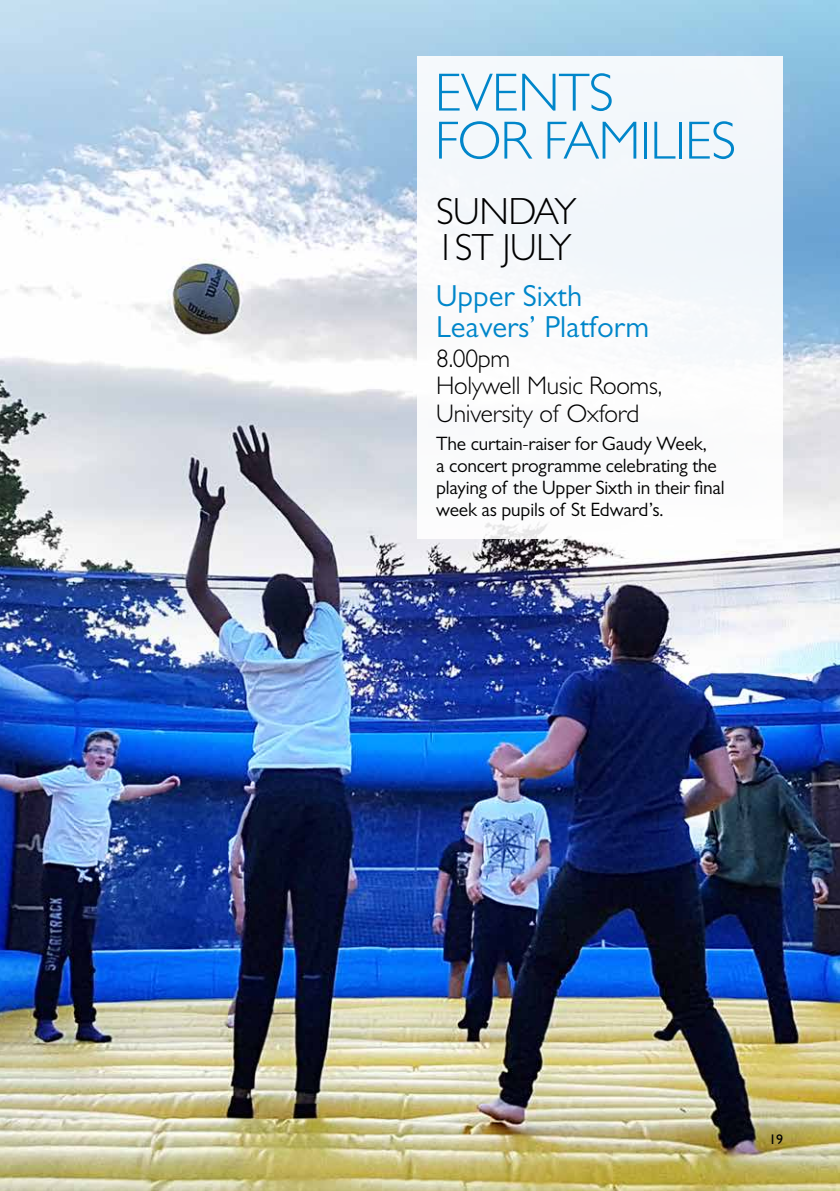
<style>
.page{position:relative;width:840px;height:1191px;background:#fff}
.page>*{position:absolute;margin:0;border:0;box-sizing:border-box;transform-origin:0 0}
.t1{font:300 54px/48px "Gill Sans MT Pro";letter-spacing:-.02em;color:#0086ca}
.t2{font:300 38px/36px "Gill Sans MT Pro";letter-spacing:-.01em;color:#000}
.t3{font:30.4px/31px "Gill Sans MT Pro";color:#0086ca}
.t4{font:300 25.6px/27.4px "Gill Sans MT Pro";letter-spacing:-.01em;color:#000}
.t5{font:19.4px/22.2px "Gill Sans MT Pro";letter-spacing:-.01em;color:#000}
.t6{font:500 14px "Gill Sans MT Pro";color:#000}
</style>
<div class="page">
<img style="left:0;top:0;width:839px;height:1191px">
<div style="left:417px;top:57px;width:365px;height:482px;background:#f7f9fb"></div>
<h1 class="t1" style="left:434px;top:67px;width:302px">EVENTS<br>FOR FAMILIES</h1>
<h2 class="t2" style="left:436px;top:193px;width:142px">SUNDAY<br>1ST JULY</h2>
<h3 class="t3" style="left:436px;top:280px;width:214px">Upper Sixth<br>Leavers’ Platform</h3>
<h3 class="t4" style="left:436px;top:344px;width:227px">8.00pm<br>Holywell Music Rooms,<br>University of Oxford</h3>
<p class="t5" style="left:436px;top:432px;width:290px">The curtain-raiser for Gaudy Week,<br>a concert programme celebrating the playing of the Upper Sixth in their final week as pupils of St Edward’s.</p>
<p class="t6" style="left:768px;top:1130px;width:15px">19</p>
</div>
